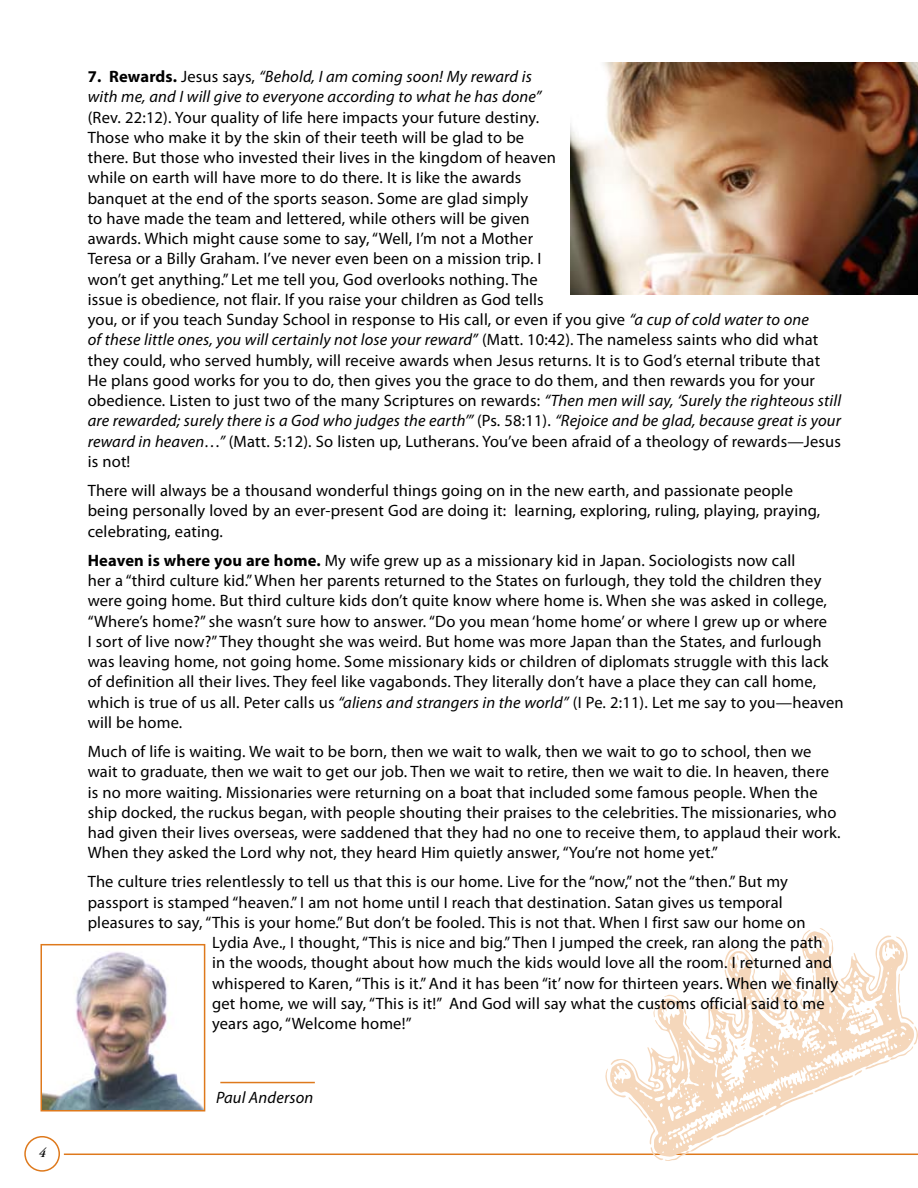
<style>
.page{position:relative;width:918px;height:1188px;background:#fff}
.page>*{position:absolute;margin:0;border:0;box-sizing:border-box;transform-origin:0 0}
.t1{font:16.5px/20.2px "Myriad Pro";letter-spacing:.01em;color:#000}
.t2{font:italic 16.5px/20.2px "Myriad Pro";letter-spacing:.01em;color:#000}
.t3{font:italic 600 13.5px "Adobe Garamond Pro";color:#000}
.s1{font-weight:700;font-style:normal}
.s2{font-style:normal}
.s3{font-style:italic}
.s4{font-weight:700}
</style>
<div class="page">
<hr style="left:64px;top:1154px;width:854px;height:1px;background:#de791c">
<div style="left:24px;top:1136px;width:36px;height:36px;border:2px solid #de791c;border-radius:50%"></div>
<svg style="left:605px;top:1068px;width:75px;height:93px"></svg>
<svg style="left:610px;top:930px;width:304px;height:227px"></svg>
<img style="left:570px;top:63px;width:348px;height:231px">
<img style="left:43px;top:952px;width:159px;height:157px">
<div style="left:40px;top:944px;width:165px;height:168px;border:2px solid #de791c"></div>
<hr style="left:220px;top:1082px;width:95px;height:1px;background:#de791c">
<p class="t3" style="left:39px;top:1145px;width:8px">4</p>
<p class="t2" style="left:88px;top:66px;width:455px"><span class="s1">7. Rewards.</span> <span class="s2">Jesus says,</span> “Behold, I am coming soon! My reward is with me, and I will give to everyone according to what he has done”</p>
<p class="t1" style="left:88px;top:107px;width:755px">(Rev. 22:12). Your quality of life here impacts your future destiny.<br>Those who make it by the skin of their teeth will be glad to be<br>there. But those who invested their lives in the kingdom of heaven<br>while on earth will have more to do there. It is like the awards<br>banquet at the end of the sports season. Some are glad simply<br>to have made the team and lettered, while others will be given<br>awards. Which might cause some to say, “Well, I’m not a Mother<br>Teresa or a Billy Graham. I’ve never even been on a mission trip. I<br>won’t get anything.” Let me tell you, God overlooks nothing. The<br>issue is obedience, not flair. If you raise your children as God tells<br>you, or if you teach Sunday School in response to His call, or even if you give <span class="s3">“a cup of cold water to one<br>of these little ones, you will certainly not lose your reward”</span> (Matt. 10:42). The nameless saints who did what they could, who served humbly, will receive awards when Jesus returns. It is to God’s eternal tribute that He plans good works for you to do, then gives you the grace to do them, and then rewards you for your obedience. Listen to just two of the many Scriptures on rewards: <span class="s3">“Then men will say, ‘Surely the righteous still are rewarded; surely there is a God who judges the earth’”</span> (Ps. 58:11). <span class="s3">“Rejoice and be glad, because great is your reward in heaven…”</span> (Matt. 5:12). So listen up, Lutherans. You’ve been afraid of a theology of rewards—Jesus is not!</p>
<p class="t1" style="left:88px;top:480px;width:734px">There will always be a thousand wonderful things going on in the new earth, and passionate people being personally loved by an ever-present God are doing it: learning, exploring, ruling, playing, praying, celebrating, eating.</p>
<p class="t1" style="left:88px;top:550px;width:758px"><span class="s4">Heaven is where you are home.</span> My wife grew up as a missionary kid in Japan. Sociologists now call<br>her a “third culture kid.” When her parents returned to the States on furlough, they told the children they were going home. But third culture kids don’t quite know where home is. When she was asked in college, “Where’s home?” she wasn’t sure how to answer. “Do you mean ‘home home’ or where I grew up or where<br>I sort of live now?” They thought she was weird. But home was more Japan than the States, and furlough was leaving home, not going home. Some missionary kids or children of diplomats struggle with this lack of definition all their lives. They feel like vagabonds. They literally don’t have a place they can call home, which is true of us all. Peter calls us <span class="s3">“aliens and strangers in the world”</span> (I Pe. 2:11). Let me say to you—heaven will be home.</p>
<p class="t1" style="left:88px;top:741px;width:754px">Much of life is waiting. We wait to be born, then we wait to walk, then we wait to go to school, then we wait to graduate, then we wait to get our job. Then we wait to retire, then we wait to die. In heaven, there is no more waiting. Missionaries were returning on a boat that included some famous people. When the ship docked, the ruckus began, with people shouting their praises to the celebrities. The missionaries, who had given their lives overseas, were saddened that they had no one to receive them, to applaud their work.<br>When they asked the Lord why not, they heard Him quietly answer, “You’re not home yet.”</p>
<p class="t1" style="left:88px;top:872px;width:702px">The culture tries relentlessly to tell us that this is our home. Live for the “now,” not the “then.” But my</p>
<p class="t1" style="left:88px;top:892px;width:696px">passport is stamped “heaven.” I am not home until I reach that destination. Satan gives us temporal</p>
<p class="t1" style="left:88px;top:912px;width:719px">pleasures to say, “This is your home.” But don’t be fooled. This is not that. When I first saw our home on</p>
<p class="t1" style="left:212px;top:932px;width:612px">Lydia Ave., I thought, “This is nice and big.” Then I jumped the creek, ran along the path</p>
<p class="t1" style="left:212px;top:953px;width:622px">in the woods, thought about how much the kids would love all the room. I returned and</p>
<p class="t1" style="left:212px;top:973px;width:628px">whispered to Karen, “This is it.” And it has been “it’ now for thirteen years. When we finally</p>
<p class="t1" style="left:212px;top:993px;width:614px">get home, we will say, “This is it!” And God will say what the customs official said to me</p>
<p class="t1" style="left:212px;top:1013px;width:201px">years ago, “Welcome home!”</p>
<p class="t2" style="left:216px;top:1087px;width:99px">Paul Anderson</p>
</div>
